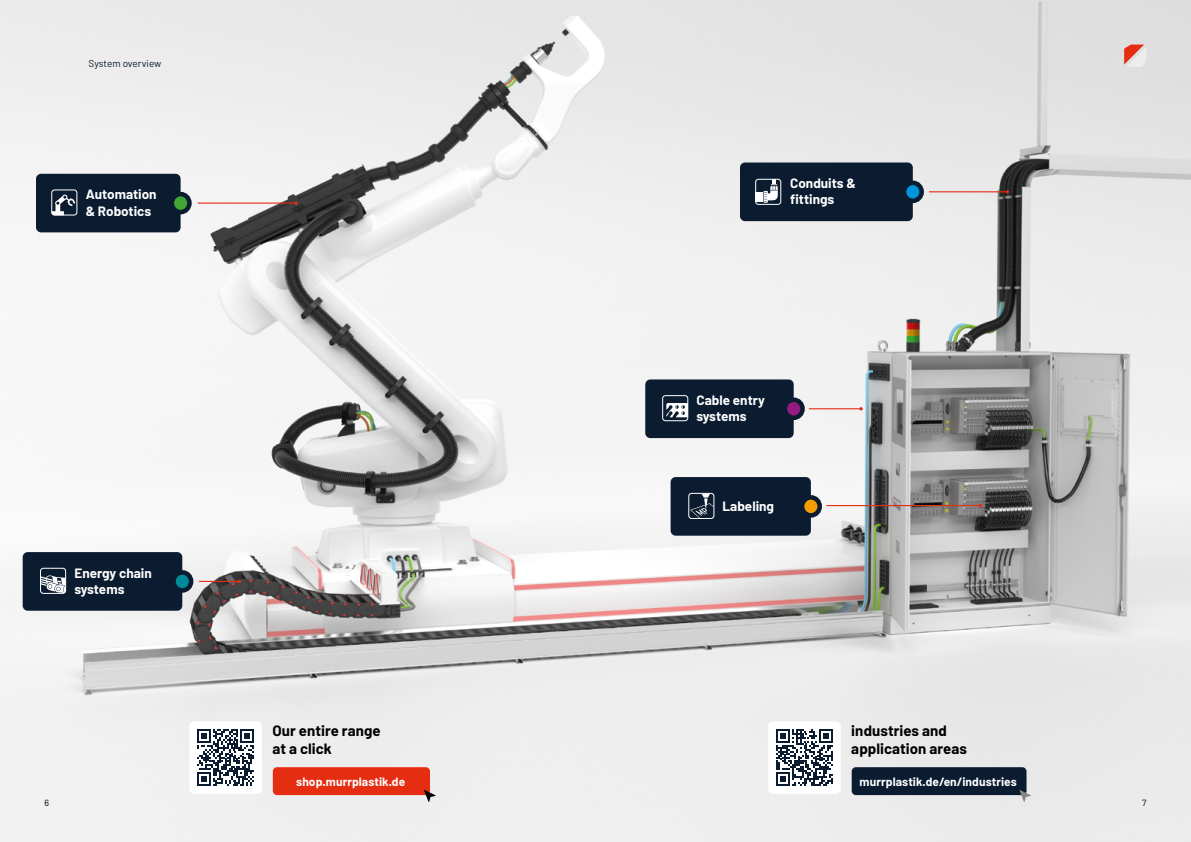
<style>
.page{position:relative;width:1191px;height:842px;background:#fff}
.page>*{position:absolute;margin:0;border:0;box-sizing:border-box;transform-origin:0 0}
.t1{font:700 15px/18px "Barlow";letter-spacing:.005em;color:#000}
.t2{font:700 13.5px/16.3px "Barlow";color:#fff}
.t3{font:700 12px "Barlow";letter-spacing:.005em;color:#fff}
.t4{font:10px "Barlow";color:#0b1b30}
.t5{font:9px "Barlow";color:#000}
</style>
<div class="page">
<img style="left:0;top:0;width:1191px;height:842px">
<div style="left:740px;top:162px;width:172px;height:59px;background:#0b1b30;border-radius:5px"></div>
<div style="left:645px;top:379px;width:148px;height:59px;background:#0b1b30;border-radius:5px"></div>
<div style="left:670px;top:477px;width:141px;height:59px;background:#0b1b30;border-radius:5px"></div>
<div style="left:23px;top:552px;width:159px;height:59px;background:#0b1b30;border-radius:5px"></div>
<div style="left:36px;top:174px;width:145px;height:58px;background:#0b1b30;border-radius:5px"></div>
<svg style="left:51px;top:189px;width:26px;height:27px"></svg>
<div style="left:904px;top:183px;width:17px;height:18px;background:#0095db;border-radius:50%"></div>
<div style="left:901px;top:181px;width:23px;height:22px;border:5px solid #0b1b30;border-radius:50%"></div>
<div style="left:785px;top:400px;width:17px;height:18px;background:#951b81;border-radius:50%"></div>
<div style="left:782px;top:397px;width:22px;height:23px;border:5px solid #0b1b30;border-radius:50%"></div>
<div style="left:802px;top:497px;width:17px;height:18px;background:#f59c00;border-radius:50%"></div>
<div style="left:799px;top:495px;width:23px;height:23px;border:5px solid #0b1b30;border-radius:50%"></div>
<div style="left:173px;top:572px;width:18px;height:18px;background:#008b9a;border-radius:50%"></div>
<div style="left:171px;top:570px;width:22px;height:23px;border:5px solid #0b1b30;border-radius:50%"></div>
<div style="left:172px;top:194px;width:17px;height:18px;background:#3fa535;border-radius:50%"></div>
<div style="left:169px;top:192px;width:23px;height:22px;border:5px solid #0b1b30;border-radius:50%"></div>
<hr style="left:826px;top:505px;width:154px;height:1px;background:#e52d12">
<hr style="left:809px;top:408px;width:52px;height:1px;background:#e52d12">
<hr style="left:929px;top:191px;width:78px;height:1px;background:#e52d12">
<svg style="left:755px;top:179px;width:26px;height:26px"></svg>
<svg style="left:40px;top:568px;width:26px;height:26px"></svg>
<svg style="left:662px;top:395px;width:26px;height:26px"></svg>
<svg style="left:688px;top:493px;width:26px;height:26px"></svg>
<hr style="left:199px;top:581px;width:40px;height:1px;background:#e52d12">
<hr style="left:198px;top:203px;width:98px;height:1px;background:#e52d12">
<svg style="left:294px;top:201px;width:4px;height:4px"></svg>
<svg style="left:1124px;top:45px;width:22px;height:22px"></svg>
<div style="left:273px;top:767px;width:157px;height:28px;background:#e52d12;border-radius:4px"></div>
<svg style="left:424px;top:790px;width:11px;height:12px"></svg>
<div style="left:189px;top:721px;width:73px;height:73px;background:#fff;border-radius:5px"></div>
<svg style="left:197px;top:729px;width:57px;height:57px"></svg>
<div style="left:851px;top:767px;width:175px;height:28px;background:#0b1b30;border-radius:4px"></div>
<svg style="left:1019px;top:790px;width:12px;height:12px"></svg>
<div style="left:768px;top:721px;width:73px;height:73px;background:#fff;border-radius:5px"></div>
<svg style="left:776px;top:729px;width:57px;height:57px"></svg>
<p class="t4" style="left:89px;top:57px;width:74px">System overview</p>
<p class="t2" style="left:86px;top:186px;width:72px">Automation &amp; Robotics</p>
<p class="t2" style="left:74px;top:564px;width:79px">Energy chain systems</p>
<p class="t1" style="left:272px;top:722px;width:110px">Our entire range at a click</p>
<p class="t3" style="left:296px;top:774px;width:111px">shop.murrplastik.de</p>
<p class="t2" style="left:790px;top:175px;width:67px">Conduits &amp; fittings</p>
<p class="t2" style="left:696px;top:392px;width:70px">Cable entry systems</p>
<p class="t2" style="left:722px;top:498px;width:53px">Labeling</p>
<p class="t1" style="left:851px;top:722px;width:117px">industries and application areas</p>
<p class="t3" style="left:859px;top:774px;width:159px">murrplastik.de/en/industries</p>
<p class="t5" style="left:45px;top:798px;width:6px">6</p>
<p class="t5" style="left:1142px;top:798px;width:6px">7</p>
</div>
